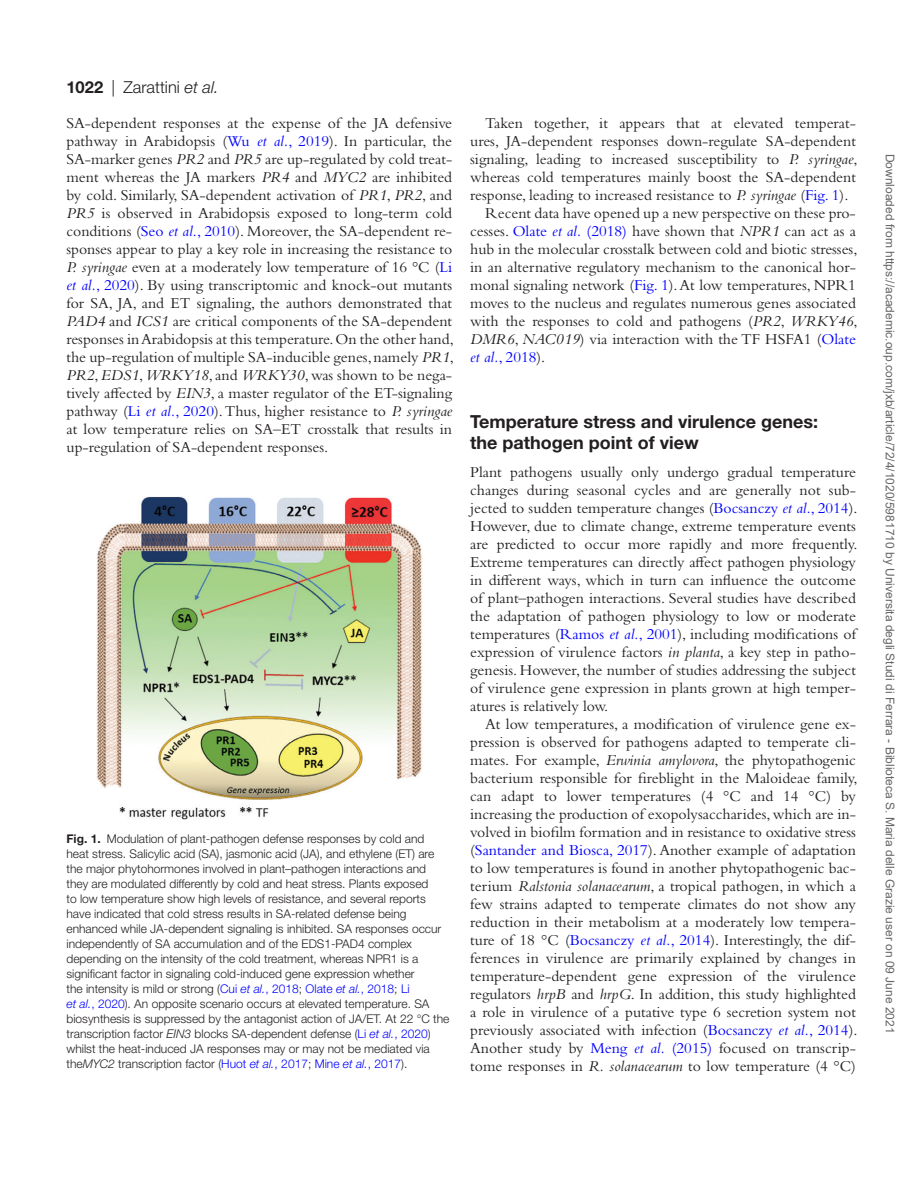
<style>
.page{position:relative;width:919px;height:1187px;background:#fff}
.page>*{position:absolute;margin:0;border:0;box-sizing:border-box;transform-origin:0 0}
.t1{font:700 18px/21px "Helvetica Neue LT Std";color:#231f20}
.t2{font:300 16.5px "Helvetica Neue LT Std";color:#231f20}
.t3{font:15.75px/18px "Bembo Std";color:#231f20;text-align:justify}
.t4{font:italic 15.75px "Bembo Std";color:#00f}
.t5{font:300 12px/15px "Helvetica Neue LT Std";color:#231f20}
.t6{font:12px "Arial";color:#666}
.s1{font-weight:700}
.s2{font-style:italic}
.s3{color:#00f}
.s4{font-style:italic;color:#00f}
.s5{font-style:normal}
.s6{font-style:normal;color:#231f20}
</style>
<div class="page">
<img style="left:96px;top:497px;width:326px;height:322px">
<p class="t2" style="left:66px;top:77px;width:154px"><span class="s1">1022</span> | Zarattini <span class="s2">et al.</span></p>
<p class="t3" style="left:66px;top:113px;width:389px">SA-dependent responses at the expense of the JA defensive pathway in Arabidopsis (<span class="s3">Wu</span> <span class="s4">et al.</span><span class="s3">, 2019</span>). In particular, the SA-marker genes <span class="s2">PR2</span> and <span class="s2">PR5</span> are up-regulated by cold treat&shy;ment whereas the JA markers <span class="s2">PR4</span> and <span class="s2">MYC2</span> are inhibited by cold. Similarly, SA-dependent activation of <span class="s2">PR1</span>, <span class="s2">PR2</span>, and <span class="s2">PR5</span> is observed in Arabidopsis exposed to long-term cold conditions (<span class="s3">Seo</span> <span class="s4">et al.</span><span class="s3">, 2010</span>). Moreover, the SA-dependent re&shy;sponses appear to play a key role in increasing the resistance to <span class="s2">P. syringae</span> even at a moderately low temperature of 16 °C (<span class="s3">Li </span><span class="s4">et al.</span><span class="s3">, 2020</span>). By using transcriptomic and knock-out mutants for SA, JA, and ET signaling, the authors demonstrated that <span class="s2">PAD4</span> and <span class="s2">ICS1</span> are critical components of the SA-dependent responses in Arabidopsis at this temperature. On the other hand, the up-regulation of multiple SA-inducible genes, namely <span class="s2">PR1</span>, <span class="s2">PR2</span>, <span class="s2">EDS1</span>, <span class="s2">WRKY18</span>, and <span class="s2">WRKY30</span>, was shown to be nega&shy;tively affected by <span class="s2">EIN3</span>, a master regulator of the ET-signaling pathway (<span class="s3">Li</span> <span class="s4">et al.</span><span class="s3">, 2020</span>). Thus, higher resistance to <span class="s2">P. syringae </span>at low temperature relies on SA–ET crosstalk that results in up-regulation of SA-dependent responses.</p>
<p class="t3" style="left:485px;top:113px;width:372px">Taken together, it appears that at elevated temperat-</p>
<p class="t3" style="left:470px;top:131px;width:387px">ures, JA-dependent responses down-regulate SA-dependent</p>
<p class="t3" style="left:470px;top:149px;width:389px">signaling, leading to increased susceptibility to <span class="s2">P. syringae</span>,</p>
<p class="t3" style="left:470px;top:167px;width:387px">whereas cold temperatures mainly boost the SA-dependent</p>
<p class="t3" style="left:470px;top:185px;width:379px">response, leading to increased resistance to <span class="s2">P. syringae</span> (<span class="s3">Fig. 1</span>).</p>
<p class="t3" style="left:485px;top:203px;width:372px">Recent data have opened up a new perspective on these pro-</p>
<p class="t3" style="left:470px;top:221px;width:387px">cesses. <span class="s3">Olate</span> <span class="s4">et al.</span> <span class="s3">(2018)</span> have shown that <span class="s2">NPR1</span> can act as a</p>
<p class="t3" style="left:470px;top:239px;width:389px">hub in the molecular crosstalk between cold and biotic stresses,</p>
<p class="t3" style="left:470px;top:257px;width:387px">in an alternative regulatory mechanism to the canonical hor-</p>
<p class="t3" style="left:470px;top:275px;width:387px">monal signaling network (<span class="s3">Fig. 1</span>). At low temperatures, NPR1</p>
<p class="t3" style="left:470px;top:293px;width:387px">moves to the nucleus and regulates numerous genes associated</p>
<p class="t3" style="left:470px;top:311px;width:389px">with the responses to cold and pathogens (<span class="s2">PR2</span>, <span class="s2">WRKY46</span>,</p>
<p class="t3" style="left:470px;top:329px;width:387px"><span class="s2">DMR6</span>, <span class="s2">NAC019</span>) via interaction with the TF HSFA1 (<span class="s3">Olate</span></p>
<p class="t4" style="left:470px;top:347px;width:77px">et al.<span class="s5">, 2018</span><span class="s6">).</span></p>
<p class="t1" style="left:470px;top:410px;width:349px">Temperature stress and virulence genes: the pathogen point of view</p>
<p class="t3" style="left:470px;top:462px;width:389px">Plant pathogens usually only undergo gradual temperature changes during seasonal cycles and are generally not sub&shy;jected to sudden temperature changes (<span class="s3">Bocsanczy</span> <span class="s4">et al.</span><span class="s3">, 2014</span>).<br>However, due to climate change, extreme temperature events are predicted to occur more rapidly and more frequently.<br>Extreme temperatures can directly affect pathogen physiology in different ways, which in turn can influence the outcome of plant–pathogen interactions. Several studies have described the adaptation of pathogen physiology to low or moderate temperatures (<span class="s3">Ramos</span> <span class="s4">et al.</span><span class="s3">, 2001</span>), including modifications of expression of virulence factors <span class="s2">in planta</span>, a key step in patho&shy;genesis. However, the number of studies addressing the subject of virulence gene expression in plants grown at high temper&shy;atures is relatively low.</p>
<p class="t3" style="left:470px;top:714px;width:389px;text-indent:15px">At low temperatures, a modification of virulence gene ex&shy;pression is observed for pathogens adapted to temperate cli&shy;mates. For example, <span class="s2">Erwinia amylovora</span>, the phytopathogenic bacterium responsible for fireblight in the Maloideae family, can adapt to lower temperatures (4 °C and 14 °C) by increasing the production of exopolysaccharides, which are in&shy;volved in biofilm formation and in resistance to oxidative stress (<span class="s3">Santander and Biosca, 2017</span>). Another example of adaptation to low temperatures is found in another phytopathogenic bac&shy;terium <span class="s2">Ralstonia solanacearum</span>, a tropical pathogen, in which a few strains adapted to temperate climates do not show any reduction in their metabolism at a moderately low tempera&shy;ture of 18 °C (<span class="s3">Bocsanczy</span> <span class="s4">et al.</span><span class="s3">, 2014</span>). Interestingly, the dif&shy;ferences in virulence are primarily explained by changes in temperature-dependent gene expression of the virulence regulators <span class="s2">hrpB</span> and <span class="s2">hrpG</span>. In addition, this study highlighted a role in virulence of a putative type 6 secretion system not previously associated with infection (<span class="s3">Bocsanczy</span> <span class="s4">et al.</span><span class="s3">, 2014</span>).<br>Another study by <span class="s3">Meng</span> <span class="s4">et al.</span> <span class="s3">(2015)</span> focused on transcrip&shy;tome responses in <span class="s2">R. solanacearum</span> to low temperature (4 °C)</p>
<p class="t5" style="left:66px;top:831px;width:384px"><span class="s1">Fig. 1.</span> Modulation of plant-pathogen defense responses by cold and heat stress. Salicylic acid (SA), jasmonic acid (JA), and ethylene (ET) are the major phytohormones involved in plant–pathogen interactions and they are modulated differently by cold and heat stress. Plants exposed<br>to low temperature show high levels of resistance, and several reports have indicated that cold stress results in SA-related defense being enhanced while JA-dependent signaling is inhibited. SA responses occur independently of SA accumulation and of the EDS1-PAD4 complex depending on the intensity of the cold treatment, whereas NPR1 is a significant factor in signaling cold-induced gene expression whether<br>the intensity is mild or strong (<span class="s3">Cui</span> <span class="s4">et al.</span><span class="s3">, 2018</span>; <span class="s3">Olate</span> <span class="s4">et al.</span><span class="s3">, 2018</span>; <span class="s3">Li<br></span><span class="s4">et al.</span><span class="s3">, 2020</span>). An opposite scenario occurs at elevated temperature. SA biosynthesis is suppressed by the antagonist action of JA/ET. At 22 °C the transcription factor <span class="s2">EIN3</span> blocks SA-dependent defense (<span class="s3">Li</span> <span class="s4">et al.</span><span class="s3">, 2020</span>) whilst the heat-induced JA responses may or may not be mediated via the<span class="s2">MYC2</span> transcription factor (<span class="s3">Huot</span> <span class="s4">et al.</span><span class="s3">, 2017</span>; <span class="s3">Mine</span> <span class="s4">et al.</span><span class="s3">, 2017</span>).</p>
<p class="t6" style="left:894px;top:154px;width:881px;rotate:90deg">Downloaded from https://academic.oup.com/jxb/article/72/4/1020/5981710 by Universita degli Studi di Ferrara - Biblioteca S. Maria delle Grazie user on 09 June 2021</p>
</div>
